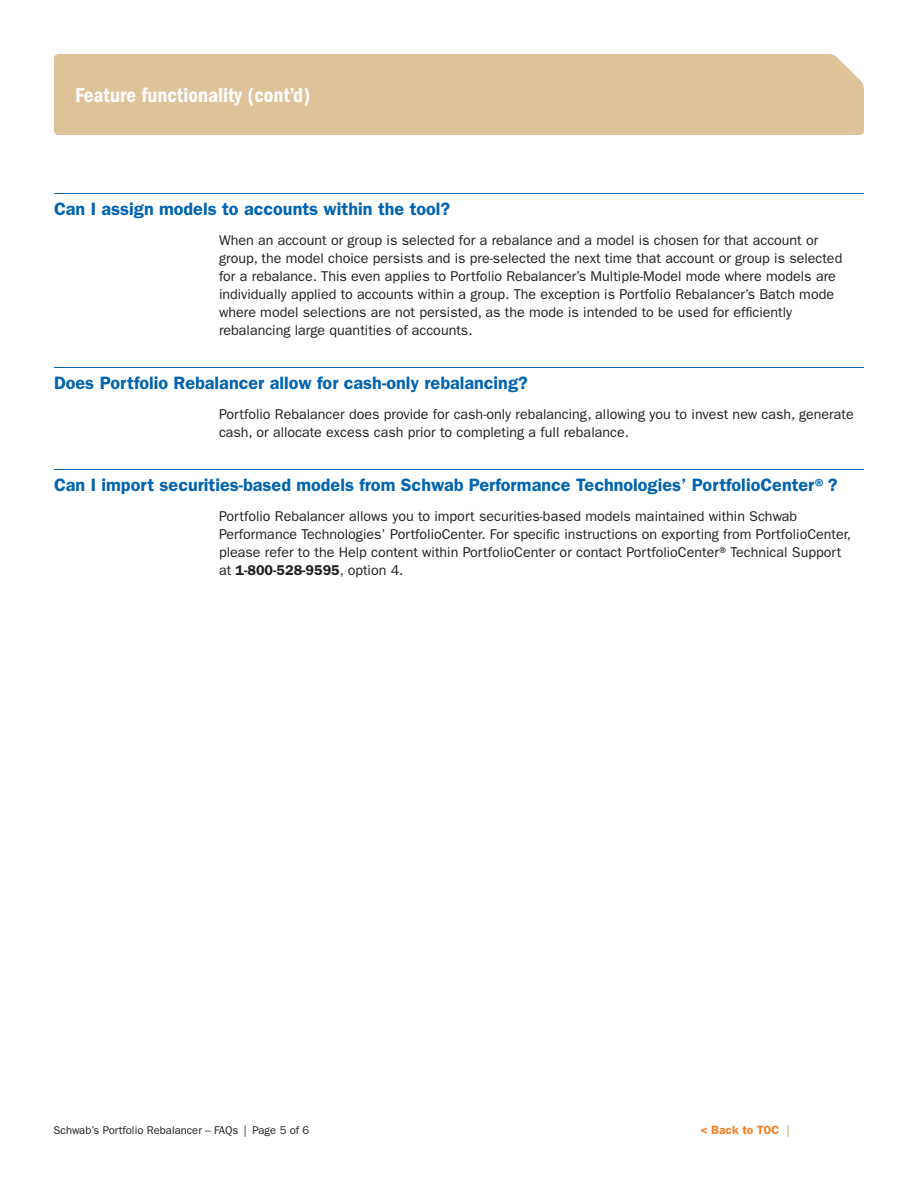
<style>
.page{position:relative;width:918px;height:1188px;background:#fff}
.page>*{position:absolute;margin:0;border:0;box-sizing:border-box;transform-origin:0 0}
.Headline{font:21px "ITC Franklin Gothic Std Dm Cd";color:#fff}
.Subheads{font:600 18px "ITC Franklin Gothic Std";color:#0164b1}
.Body_Main{font:14.25px/18px "ITC Franklin Gothic Std";color:#231f20}
.t1{font:600 12px "ITC Franklin Gothic Std";color:#f48026}
.Folio{font:11.25px "ITC Franklin Gothic Std";color:#231f20}
.s1{font-weight:600}
.s2{color:#dfc298}
</style>
<div class="page">
<div style="left:54px;top:54px;width:810px;height:81px;background:#dfc298"></div>
<hr style="left:54px;top:193px;width:810px;height:1px;background:#0164b1">
<hr style="left:54px;top:367px;width:810px;height:1px;background:#0164b1">
<hr style="left:54px;top:469px;width:810px;height:1px;background:#0164b1">
<p class="Headline" style="left:75px;top:83px;width:237px">Feature functionality (cont’d)</p>
<p class="Subheads" style="left:54px;top:198px;width:398px">Can I assign models to accounts within the tool?</p>
<p class="Body_Main" style="left:219px;top:231px;width:625px">When an account or group is selected for a rebalance and a model is chosen for that account or group, the model choice persists and is pre-selected the next time that account or group is selected for a rebalance. This even applies to Portfolio Rebalancer’s Multiple-Model mode where models are individually applied to accounts within a group. The exception is Portfolio Rebalancer’s Batch mode where model selections are not persisted, as the mode is intended to be used for efficiently rebalancing large quantities of accounts.</p>
<p class="Subheads" style="left:54px;top:372px;width:475px">Does Portfolio Rebalancer allow for cash-only rebalancing?</p>
<p class="Body_Main" style="left:219px;top:405px;width:636px">Portfolio Rebalancer does provide for cash-only rebalancing, allowing you to invest new cash, generate cash, or allocate excess cash prior to completing a full rebalance.</p>
<p class="Subheads" style="left:54px;top:474px;width:785px">Can I import securities-based models from Schwab Performance Technologies’ PortfolioCenter®?</p>
<p class="Body_Main" style="left:219px;top:507px;width:634px">Portfolio Rebalancer allows you to import securities-based models maintained within Schwab Performance Technologies’ PortfolioCenter. For specific instructions on exporting from PortfolioCenter, please refer to the Help content within PortfolioCenter or contact PortfolioCenter® Technical Support at <span class="s1">1-800-528-9595</span>, option 4.</p>
<p class="Folio" style="left:54px;top:1123px;width:257px">Schwab’s Portfolio Rebalancer – FAQs | Page 5 of 6</p>
<p class="t1" style="left:700px;top:1123px;width:91px">&lt; Back to TOC <span class="s2">|</span></p>
</div>
